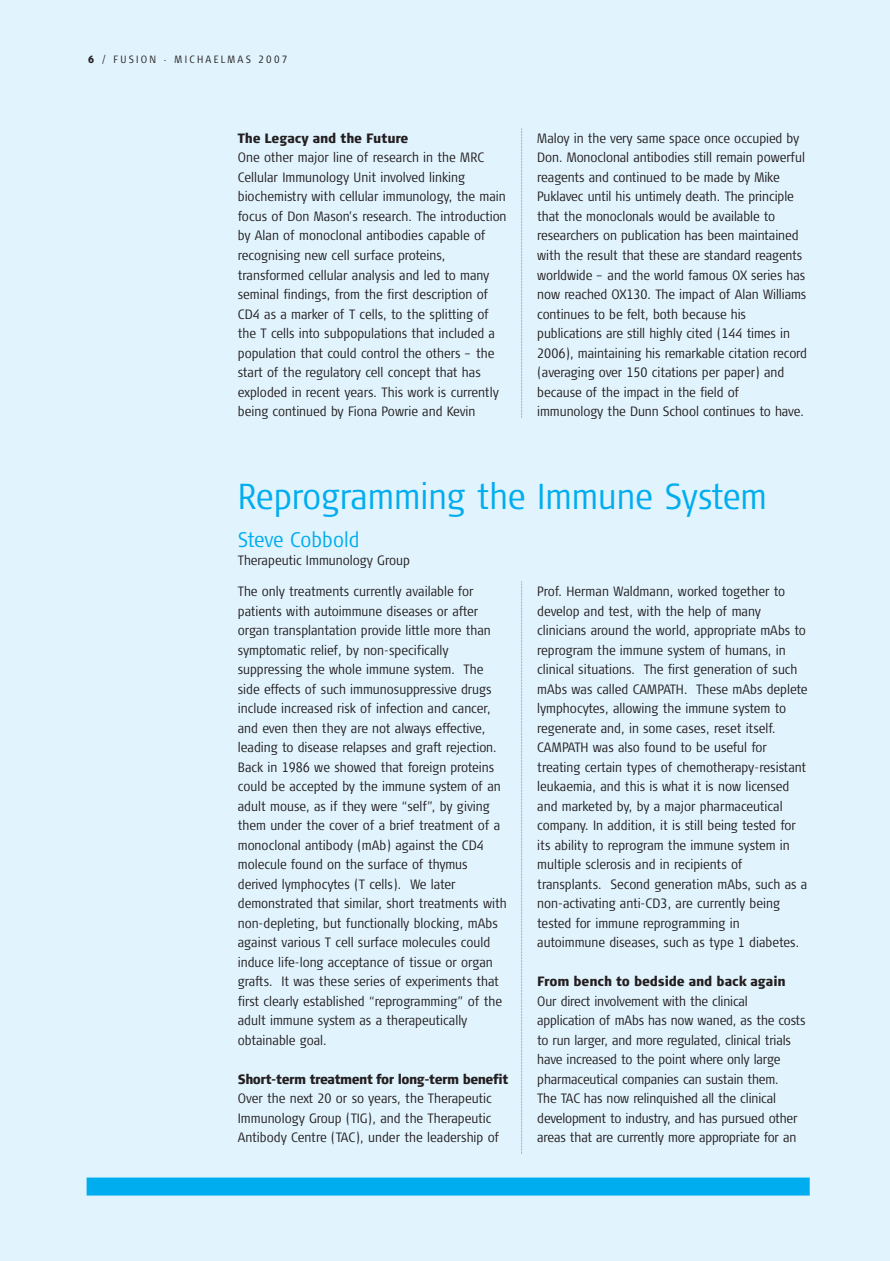
<style>
.page{position:relative;width:890px;height:1261px;background:#fff}
.page>*{position:absolute;margin:0;border:0;box-sizing:border-box;transform-origin:0 0}
.t1{font:300 36px "Signa Cond Column";color:#00adef}
.t2{font:300 21px "Signa Cond Column";color:#00adef}
.t3{font:300 13.5px/19.5px "Signa Cond Column";color:#231f20}
.t4{font:900 13.5px "Signa Cond Column";letter-spacing:-.02em;color:#231f20}
.t5{font:300 10.5px "Signa Cond Column";letter-spacing:.21em;color:#231f20}
.s1{font-weight:900}
</style>
<div class="page">
<div style="left:0;top:0;width:890px;height:1260px;background:#e1f3fd"></div>
<p class="t5" style="left:88px;top:56px;width:201px"><span class="s1">6</span> / FUSION . MICHAELMAS 2007</p>
<p class="t4" style="left:238px;top:133px;width:172px">The Legacy and the Future</p>
<p class="t3" style="left:238px;top:149px;width:270px">One other major line of research in the MRC Cellular Immunology Unit involved linking biochemistry with cellular immunology, the main focus of Don Mason’s research. The introduction by Alan of monoclonal antibodies capable of recognising new cell surface proteins, transformed cellular analysis and led to many seminal findings, from the first description of CD4 as a marker of T cells, to the splitting of the T cells into subpopulations that included a population that could control the others – the start of the regulatory cell concept that has exploded in recent years. This work is currently being continued by Fiona Powrie and Kevin</p>
<p class="t3" style="left:537px;top:130px;width:271px">Maloy in the very same space once occupied by Don. Monoclonal antibodies still remain powerful reagents and continued to be made by Mike Puklavec until his untimely death. The principle that the monoclonals would be available to researchers on publication has been maintained with the result that these are standard reagents worldwide – and the world famous OX series has now reached OX130. The impact of Alan Williams continues to be felt, both because his publications are still highly cited (144 times in 2006), maintaining his remarkable citation record (averaging over 150 citations per paper) and because of the impact in the field of immunology the Dunn School continues to have.</p>
<h1 class="t1" style="left:238px;top:482px;width:530px">Reprogramming the Immune System</h1>
<h2 class="t2" style="left:238px;top:531px;width:123px">Steve Cobbold</h2>
<p class="t3" style="left:238px;top:551px;width:174px">Therapeutic Immunology Group</p>
<p class="t3" style="left:238px;top:582px;width:270px">The only treatments currently available for patients with autoimmune diseases or after organ transplantation provide little more than symptomatic relief, by non-specifically suppressing the whole immune system. The side effects of such immunosuppressive drugs include increased risk of infection and cancer, and even then they are not always effective, leading to disease relapses and graft rejection.<br>Back in 1986 we showed that foreign proteins could be accepted by the immune system of an adult mouse, as if they were “self”, by giving them under the cover of a brief treatment of a monoclonal antibody (mAb) against the CD4 molecule found on the surface of thymus derived lymphocytes (T cells). We later demonstrated that similar, short treatments with non-depleting, but functionally blocking, mAbs against various T cell surface molecules could induce life-long acceptance of tissue or organ grafts. It was these series of experiments that first clearly established “reprogramming” of the adult immune system as a therapeutically obtainable goal.</p>
<p class="t4" style="left:238px;top:1073px;width:272px">Short-term treatment for long-term benefit</p>
<p class="t3" style="left:238px;top:1089px;width:263px">Over the next 20 or so years, the Therapeutic<br>Immunology Group (TIG), and the Therapeutic<br>Antibody Centre (TAC), under the leadership of</p>
<p class="t3" style="left:537px;top:582px;width:272px">Prof. Herman Waldmann, worked together to develop and test, with the help of many clinicians around the world, appropriate mAbs to reprogram the immune system of humans, in clinical situations. The first generation of such mAbs was called CAMPATH. These mAbs deplete lymphocytes, allowing the immune system to regenerate and, in some cases, reset itself.<br>CAMPATH was also found to be useful for treating certain types of chemotherapy-resistant leukaemia, and this is what it is now licensed and marketed by, by a major pharmaceutical company. In addition, it is still being tested for its ability to reprogram the immune system in multiple sclerosis and in recipients of transplants. Second generation mAbs, such as a non-activating anti-CD3, are currently being tested for immune reprogramming in autoimmune diseases, such as type 1 diabetes.</p>
<p class="t4" style="left:537px;top:975px;width:250px">From bench to bedside and back again</p>
<p class="t3" style="left:537px;top:992px;width:270px">Our direct involvement with the clinical application of mAbs has now waned, as the costs to run larger, and more regulated, clinical trials have increased to the point where only large pharmaceutical companies can sustain them.<br>The TAC has now relinquished all the clinical development to industry, and has pursued other areas that are currently more appropriate for an</p>
</div>
